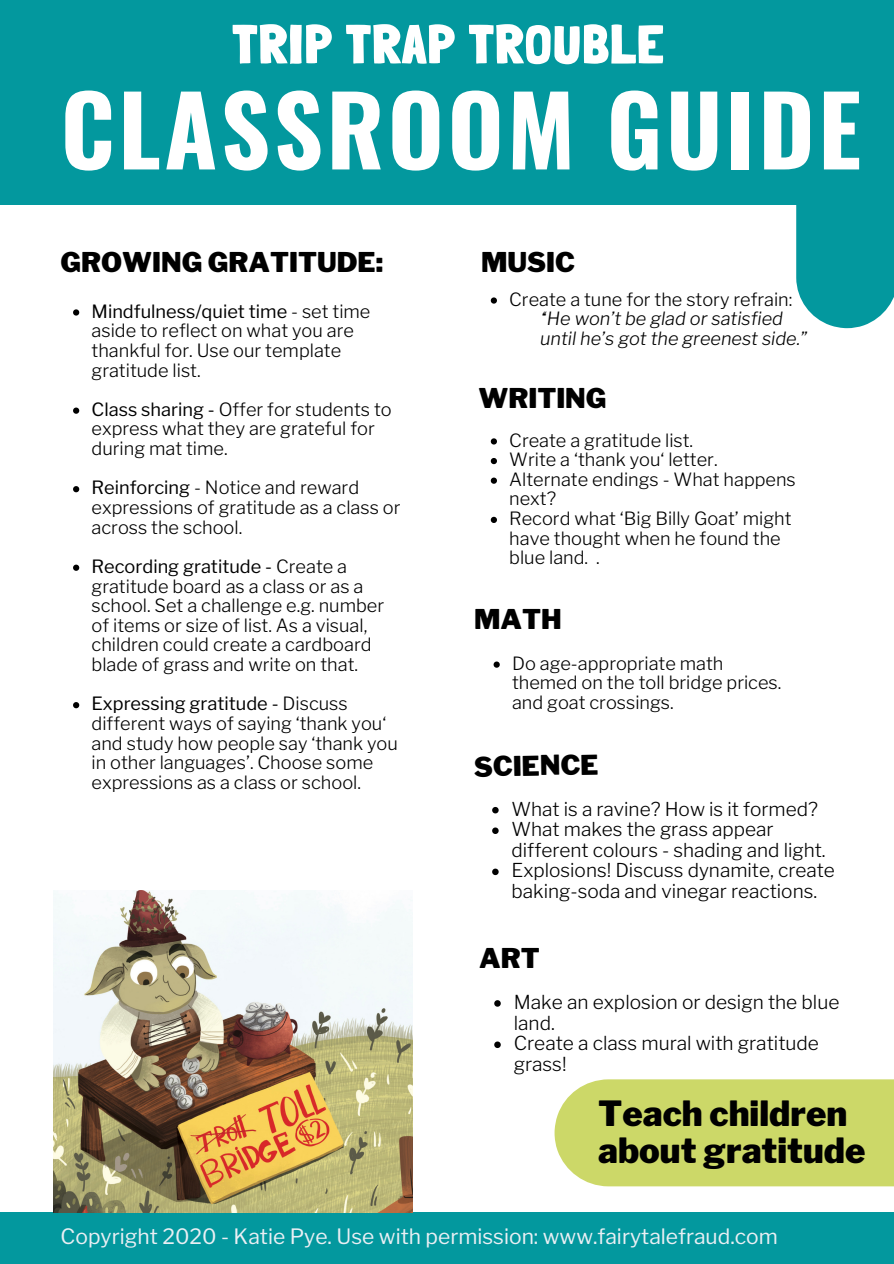
<style>
.page{position:relative;width:894px;height:1264px;background:#fff}
.page>*{position:absolute;margin:0;border:0;box-sizing:border-box;transform-origin:0 0}
.t1{font:700 96.15px "Oswald";letter-spacing:.035em;color:#fff}
.t2{font:900 54px "Londrina Solid";letter-spacing:.035em;color:#fff}
.t3{font:900 34.5px/37.3px "Libre Franklin";color:#000}
.t4{font:900 27px "Libre Franklin";color:#000}
.t5{font:21px "Libre Franklin";color:#eaeff4}
.t6{font:300 19.05px/20.7px "Libre Franklin";color:#000}
.t7{font:300 18.15px/19.6px "Libre Franklin";color:#000}
.t8{font:italic 300 18.15px "Libre Franklin";color:#000}
.s1{font-weight:400}
</style>
<div class="page">
<div style="left:0;top:0;width:893px;height:205px;background:#03989e"></div>
<svg style="left:796px;top:205px;width:97px;height:123px;background:#17a0a5"></svg>
<div style="left:0;top:1211px;width:893px;height:52px;background:#03989e"></div>
<img style="left:53px;top:890px;width:359px;height:322px">
<div style="left:554px;top:1079px;width:339px;height:107px;background:#ccd868"></div>
<svg style="left:494px;top:1000px;width:6px;height:6px"></svg>
<svg style="left:494px;top:1041px;width:6px;height:7px"></svg>
<svg style="left:493px;top:661px;width:6px;height:6px"></svg>
<svg style="left:492px;top:807px;width:6px;height:6px"></svg>
<svg style="left:492px;top:827px;width:6px;height:7px"></svg>
<svg style="left:492px;top:868px;width:6px;height:7px"></svg>
<svg style="left:490px;top:297px;width:7px;height:6px"></svg>
<svg style="left:490px;top:438px;width:7px;height:6px"></svg>
<svg style="left:490px;top:458px;width:7px;height:6px"></svg>
<svg style="left:490px;top:477px;width:7px;height:7px"></svg>
<svg style="left:490px;top:517px;width:7px;height:6px"></svg>
<svg style="left:73px;top:309px;width:6px;height:6px"></svg>
<svg style="left:73px;top:407px;width:6px;height:7px"></svg>
<svg style="left:73px;top:486px;width:6px;height:6px"></svg>
<svg style="left:73px;top:564px;width:6px;height:7px"></svg>
<svg style="left:73px;top:702px;width:6px;height:6px"></svg>
<p class="t2" style="left:233px;top:12px;width:431px">TRIP TRAP TROUBLE</p>
<p class="t1" style="left:61px;top:55px;width:801px">CLASSROOM GUIDE</p>
<p class="t4" style="left:61px;top:245px;width:324px">GROWING GRATITUDE:</p>
<p class="t7" style="left:91px;top:301px;width:280px"><span class="s1">Mindfulness/quiet time</span> - set time aside to reflect on what you are thankful for. Use our template gratitude list.</p>
<p class="t7" style="left:91px;top:399px;width:301px"><span class="s1">Class sharing -</span> Offer for students to express what they are grateful for during mat time.</p>
<p class="t7" style="left:91px;top:478px;width:310px"><span class="s1">Reinforcing</span> - Notice and reward expressions of gratitude as a class or across the school.</p>
<p class="t7" style="left:91px;top:556px;width:294px"><span class="s1">Recording gratitude -</span> Create a gratitude board as a class or as a school. Set a challenge e.g. number of items or size of list. As a visual, children could create a cardboard blade of grass and write on that.</p>
<p class="t7" style="left:91px;top:694px;width:308px"><span class="s1">Expressing gratitude -</span> Discuss different ways of saying ‘thank you‘ and study how people say ‘thank you in other languages’. Choose some expressions as a class or school.</p>
<p class="t4" style="left:481px;top:245px;width:95px">MUSIC</p>
<p class="t7" style="left:509px;top:289px;width:284px">Create a tune for the story refrain:</p>
<p class="t8" style="left:540px;top:308px;width:244px">“He won’t be glad or satisfied</p>
<p class="t8" style="left:540px;top:327px;width:268px">until he’s got the greenest side.”</p>
<p class="t4" style="left:478px;top:382px;width:129px">WRITING</p>
<p class="t7" style="left:509px;top:430px;width:185px">Create a gratitude list.</p>
<p class="t7" style="left:509px;top:450px;width:210px">Write a ‘thank you‘ letter.</p>
<p class="t7" style="left:509px;top:469px;width:288px">Alternate endings - What happens next?</p>
<p class="t7" style="left:509px;top:508px;width:284px">Record what ‘Big Billy Goat’ might have thought when he found the blue land. .</p>
<p class="t4" style="left:474px;top:603px;width:89px">MATH</p>
<p class="t7" style="left:512px;top:653px;width:271px">Do age-appropriate math themed on the toll bridge prices. and goat crossings.</p>
<p class="t4" style="left:473px;top:750px;width:126px;rotate:-1deg">SCIENCE</p>
<p class="t6" style="left:511px;top:798px;width:308px">What is a ravine? How is it formed?</p>
<p class="t6" style="left:511px;top:819px;width:315px">What makes the grass appear different colours - shading and light.</p>
<p class="t6" style="left:511px;top:860px;width:325px">Explosions! Discuss dynamite, create baking-soda and vinegar reactions.</p>
<p class="t4" style="left:479px;top:942px;width:62px">ART</p>
<p class="t6" style="left:513px;top:991px;width:327px">Make an explosion or design the blue land.</p>
<p class="t6" style="left:513px;top:1032px;width:307px">Create a class mural with gratitude grass!</p>
<p class="t3" style="left:598px;top:1094px;width:268px">Teach children about gratitude</p>
<p class="t5" style="left:61px;top:1223px;width:718px">Copyright 2020 - Katie Pye. Use with permission: www.fairytalefraud.com</p>
</div>
